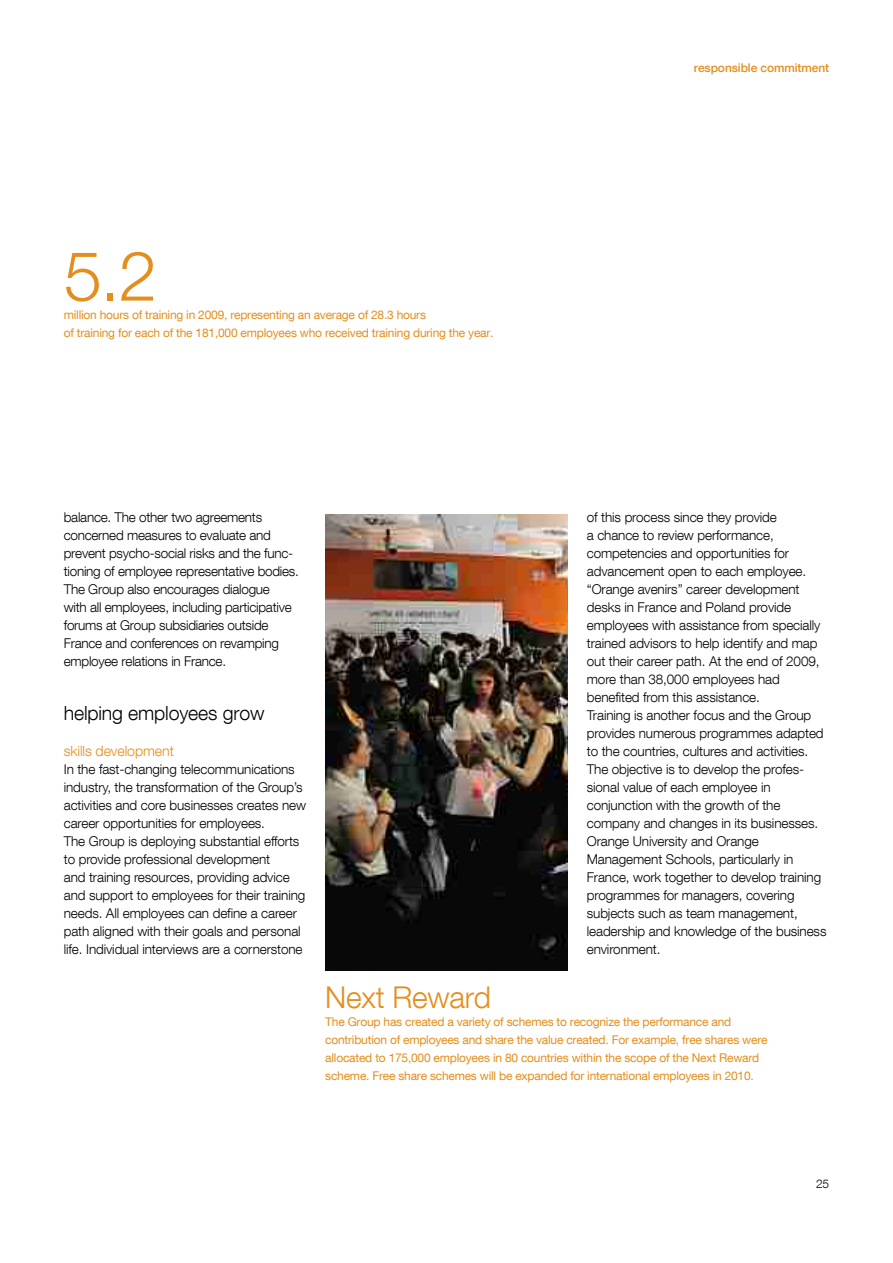
<style>
.page{position:relative;width:893px;height:1263px;background:#fff}
.page>*{position:absolute;margin:0;border:0;box-sizing:border-box;transform-origin:0 0}
.t1{font:300 69px "Helvetica Neue LT Com";color:#e48e1d}
.t2{font:300 30px "Helvetica Neue LT Com";letter-spacing:-.01em;color:#e48e1d}
.t3{font:300 19.5px "Helvetica Neue LT Com";letter-spacing:-.01em;color:#000}
.t4{font:300 14.25px "Helvetica Neue LT Com";letter-spacing:-.01em;color:#e48e1d}
.t5{font:300 13.5px/18px "Helvetica Neue LT Com";letter-spacing:-.01em;color:#000}
.t6{font:12px/18px "Helvetica Neue LT Com";letter-spacing:-.02em;color:#e48e1d}
.t7{font:500 12px "Helvetica Neue LT Com";letter-spacing:-.01em;color:#e48e1d}
.t8{font:300 12px "Helvetica Neue LT Com";color:#000}
</style>
<div class="page">
<img style="left:325px;top:514px;width:243px;height:457px">
<h1 class="t1" style="left:64px;top:250px;width:95px">5.2</h1>
<p class="t6" style="left:64px;top:306px;width:431px">million hours of training in 2009, representing an average of 28.3 hours<br>of training for each of the 181,000 employees who received training during the year.</p>
<p class="t5" style="left:64px;top:509px;width:237px">balance. The other two agreements concerned measures to evaluate and prevent psycho-social risks and the func&shy;tioning of employee representative bodies.<br>The Group also encourages dialogue<br>with all employees, including participative forums at Group subsidiaries outside France and conferences on revamping employee relations in France.</p>
<h3 class="t3" style="left:64px;top:706px;width:202px">helping employees grow</h3>
<p class="t4" style="left:64px;top:746px;width:112px">skills development</p>
<p class="t5" style="left:64px;top:761px;width:244px">In the fast-changing telecommunications industry, the transformation of the Group’s activities and core businesses creates new career opportunities for employees.<br>The Group is deploying substantial efforts to provide professional development<br>and training resources, providing advice and support to employees for their training needs. All employees can define a career path aligned with their goals and personal life. Individual interviews are a cornerstone</p>
<p class="t7" style="left:694px;top:64px;width:137px">responsible commitment</p>
<p class="t5" style="left:587px;top:509px;width:241px">of this process since they provide<br>a chance to review performance, competencies and opportunities for advancement open to each employee. “Orange avenirs” career development desks in France and Poland provide employees with assistance from specially trained advisors to help identify and map out their career path. At the end of 2009, more than 38,000 employees had benefited from this assistance.<br>Training is another focus and the Group provides numerous programmes adapted to the countries, cultures and activities.<br>The objective is to develop the profes&shy;sional value of each employee in conjunction with the growth of the company and changes in its businesses.<br>Orange University and Orange Management Schools, particularly in France, work together to develop training programmes for managers, covering subjects such as team management, leadership and knowledge of the business environment.</p>
<h2 class="t2" style="left:325px;top:986px;width:167px">Next Reward</h2>
<p class="t6" style="left:325px;top:1014px;width:444px">The Group has created a variety of schemes to recognize the performance and contribution of employees and share the value created. For example, free shares were allocated to 175,000 employees in 80 countries within the scope of the Next Reward scheme. Free share schemes will be expanded for international employees in 2010.</p>
<p class="t8" style="left:816px;top:1179px;width:14px">25</p>
</div>
